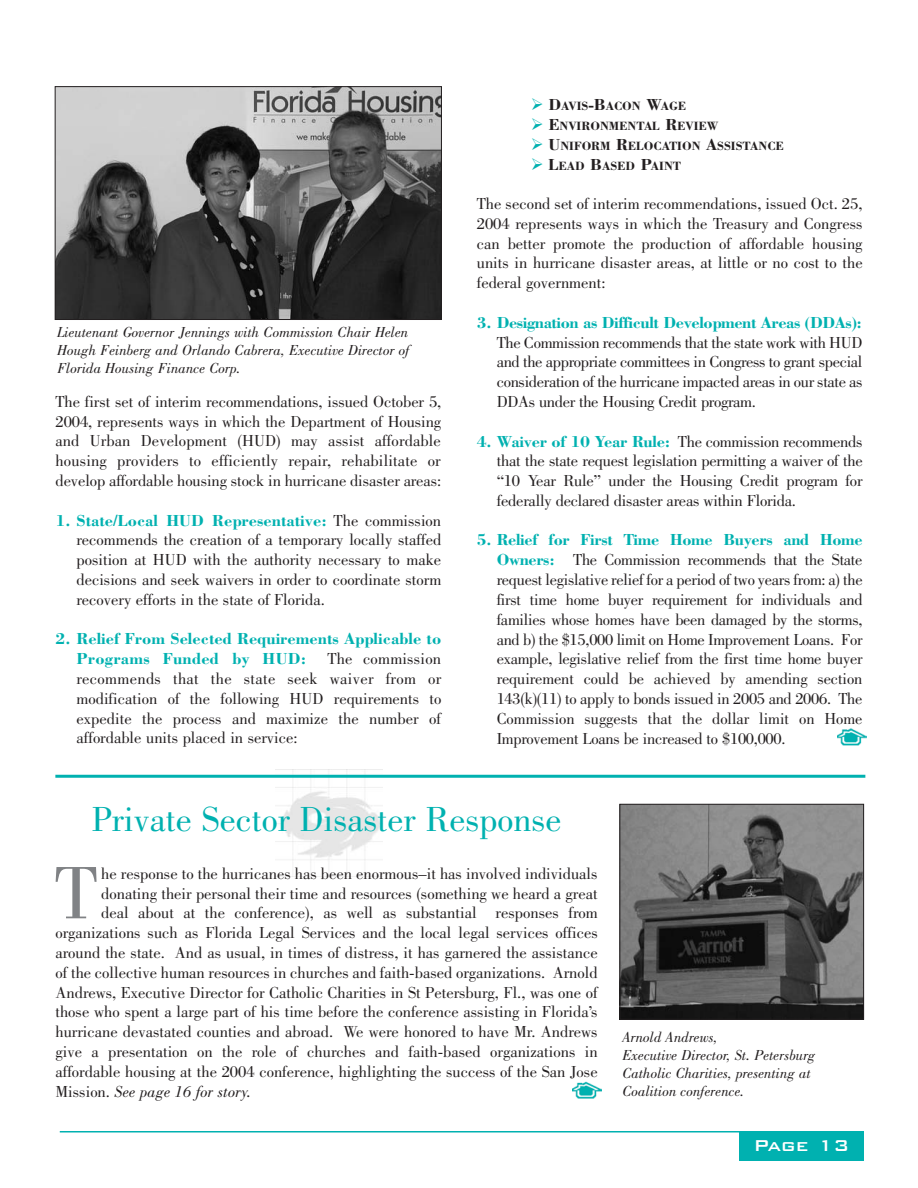
<style>
.page{position:relative;width:918px;height:1188px;background:#fff}
.page>*{position:absolute;margin:0;border:0;box-sizing:border-box;transform-origin:0 0}
.t1{font:76.8px "Bodoni";color:#808285}
.t2{font:36px "Bodoni";color:#00b1b0}
.t3{font:500 21px "Bank Gothic BT";color:#fff}
.t4{font:16.5px/19.8px "Bodoni";color:#231f20;text-align:justify}
.t5{font:700 16.5px/20.1px "Bodoni";color:#00b1b0}
.t6{font:700 16.5px "Bodoni";letter-spacing:-.025em;color:#00b1b0}
.t7{font:italic 16.5px "Bodoni";color:#231f20}
.t8{font:italic 15px/18px "Bodoni";color:#231f20}
.t9{font:700 12.3px "Bodoni";color:#231f20}
.s1{font-weight:700;color:#00b1b0}
.s2{color:#00b1b0}
.s3{font-size:16.5px}
.s4{font-style:normal}
</style>
<div class="page">
<img style="left:276px;top:770px;width:107px;height:93px">
<div style="left:739px;top:1132px;width:125px;height:29px;background:#00b1b0"></div>
<hr style="left:60px;top:1131px;width:804px;height:2px;background:#00b1b0">
<img style="left:837px;top:728px;width:30px;height:17px">
<img style="left:621px;top:806px;width:241px;height:212px">
<div style="left:619px;top:804px;width:245px;height:216px;border:1px solid #231f20"></div>
<hr style="left:55px;top:775px;width:810px;height:3px;background:#00b1b0">
<img style="left:57px;top:88px;width:383px;height:230px">
<div style="left:55px;top:86px;width:387px;height:234px;border:1px solid #231f20"></div>
<img style="left:572px;top:1081px;width:30px;height:17px">
<p class="t8" style="left:57px;top:325px;width:354px;text-align:justify">Lieutenant Governor Jennings with Commission Chair Helen Hough Feinberg and Orlando Cabrera, Executive Director of Florida Housing Finance Corp.</p>
<p class="t4" style="left:56px;top:393px;width:387px">The first set of interim recommendations, issued October 5, 2004, represents ways in which the Department of Housing and Urban Development (HUD) may assist affordable housing providers to efficiently repair, rehabilitate or develop affordable housing stock in hurricane disaster areas:</p>
<p class="t4" style="left:77px;top:512px;width:366px;text-indent:-21px"><span class="s1">1. State/Local HUD Representative:</span> The commission recommends the creation of a temporary locally staffed position at HUD with the authority necessary to make decisions and seek waivers in order to coordinate storm recovery efforts in the state of Florida.</p>
<p class="t5" style="left:77px;top:628px;width:366px;text-indent:-21px">2. Relief From Selected Requirements Applicable to<br>Programs Funded by HUD:</p>
<p class="t4" style="left:77px;top:650px;width:367px;text-indent:251px">The commission recommends that the state seek waiver from or modification of the following HUD requirements to expedite the process and maximize the number of affordable units placed in service:</p>
<p class="t9" style="left:531px;top:98px;width:157px"><span class="s2">➢</span> <span class="s3">D</span>AVIS<span class="s3">-B</span>ACON <span class="s3">W</span>AGE</p>
<p class="t9" style="left:531px;top:119px;width:189px"><span class="s2">➢</span> <span class="s3">E</span>NVIRONMENTAL <span class="s3">R</span>EVIEW</p>
<p class="t9" style="left:531px;top:139px;width:255px"><span class="s2">➢</span> <span class="s3">U</span>NIFORM <span class="s3">R</span>ELOCATION <span class="s3">A</span>SSISTANCE</p>
<p class="t9" style="left:531px;top:159px;width:152px"><span class="s2">➢</span> <span class="s3">L</span>EAD <span class="s3">B</span>ASED <span class="s3">P</span>AINT</p>
<p class="t4" style="left:477px;top:195px;width:387px">The second set of interim recommendations, issued Oct. 25, 2004 represents ways in which the Treasury and Congress can better promote the production of affordable housing units in hurricane disaster areas, at little or no cost to the federal government:</p>
<p class="t6" style="left:477px;top:312px;width:387px">3. Designation as Difficult Development Areas (DDAs):</p>
<p class="t4" style="left:497px;top:334px;width:367px">The Commission recommends that the state work with HUD and the appropriate committees in Congress to grant special consideration of the hurricane impacted areas in our state as DDAs under the Housing Credit program.</p>
<p class="t4" style="left:497px;top:433px;width:367px;text-indent:-20px"><span class="s1">4. Waiver of 10 Year Rule:</span> The commission recommends that the state request legislation permitting a waiver of the “10 Year Rule” under the Housing Credit program for federally declared disaster areas within Florida.</p>
<p class="t4" style="left:497px;top:532px;width:368px;text-indent:-20px"><span class="s1">5. Relief for First Time Home Buyers and Home Owners:</span> The Commission recommends that the State request legislative relief for a period of two years from: a) the first time home buyer requirement for individuals and families whose homes have been damaged by the storms, and b) the $15,000 limit on Home Improvement Loans. For example, legislative relief from the first time home buyer requirement could be achieved by amending section 143(k)(11) to apply to bonds issued in 2005 and 2006. The Commission suggests that the dollar limit on Home Improvement Loans be increased to $100,000.</p>
<h2 class="t2" style="left:92px;top:806px;width:471px">Private Sector Disaster Response</h2>
<h1 class="t1" style="left:55px;top:865px;width:44px">T</h1>
<p class="t4" style="left:101px;top:865px;width:498px">he response to the hurricanes has been enormous–it has involved individuals</p>
<p class="t4" style="left:101px;top:885px;width:498px">donating their personal their time and resources (something we heard a great</p>
<p class="t4" style="left:101px;top:905px;width:498px">deal about at the conference), as well as substantial responses from</p>
<p class="t4" style="left:55px;top:924px;width:544px">organizations such as Florida Legal Services and the local legal services offices</p>
<p class="t4" style="left:55px;top:944px;width:544px">around the state. And as usual, in times of distress, it has garnered the assistance</p>
<p class="t4" style="left:55px;top:964px;width:544px">of the collective human resources in churches and faith-based organizations. Arnold</p>
<p class="t4" style="left:55px;top:984px;width:544px">Andrews, Executive Director for Catholic Charities in St Petersburg, Fl., was one of</p>
<p class="t4" style="left:55px;top:1004px;width:544px">those who spent a large part of his time before the conference assisting in Florida’s</p>
<p class="t4" style="left:55px;top:1023px;width:544px">hurricane devastated counties and abroad. We were honored to have Mr. Andrews</p>
<p class="t4" style="left:55px;top:1043px;width:544px">give a presentation on the role of churches and faith-based organizations in</p>
<p class="t4" style="left:55px;top:1063px;width:544px">affordable housing at the 2004 conference, highlighting the success of the San Jose</p>
<p class="t7" style="left:55px;top:1085px;width:197px"><span class="s4">Mission.</span> See page 16 for story.</p>
<p class="t8" style="left:622px;top:1029px;width:195px">Arnold Andrews,<br>Executive Director, St. Petersburg<br>Catholic Charities, presenting at<br>Coalition conference.</p>
<p class="t3" style="left:754px;top:1131px;width:98px">Page 13</p>
</div>
